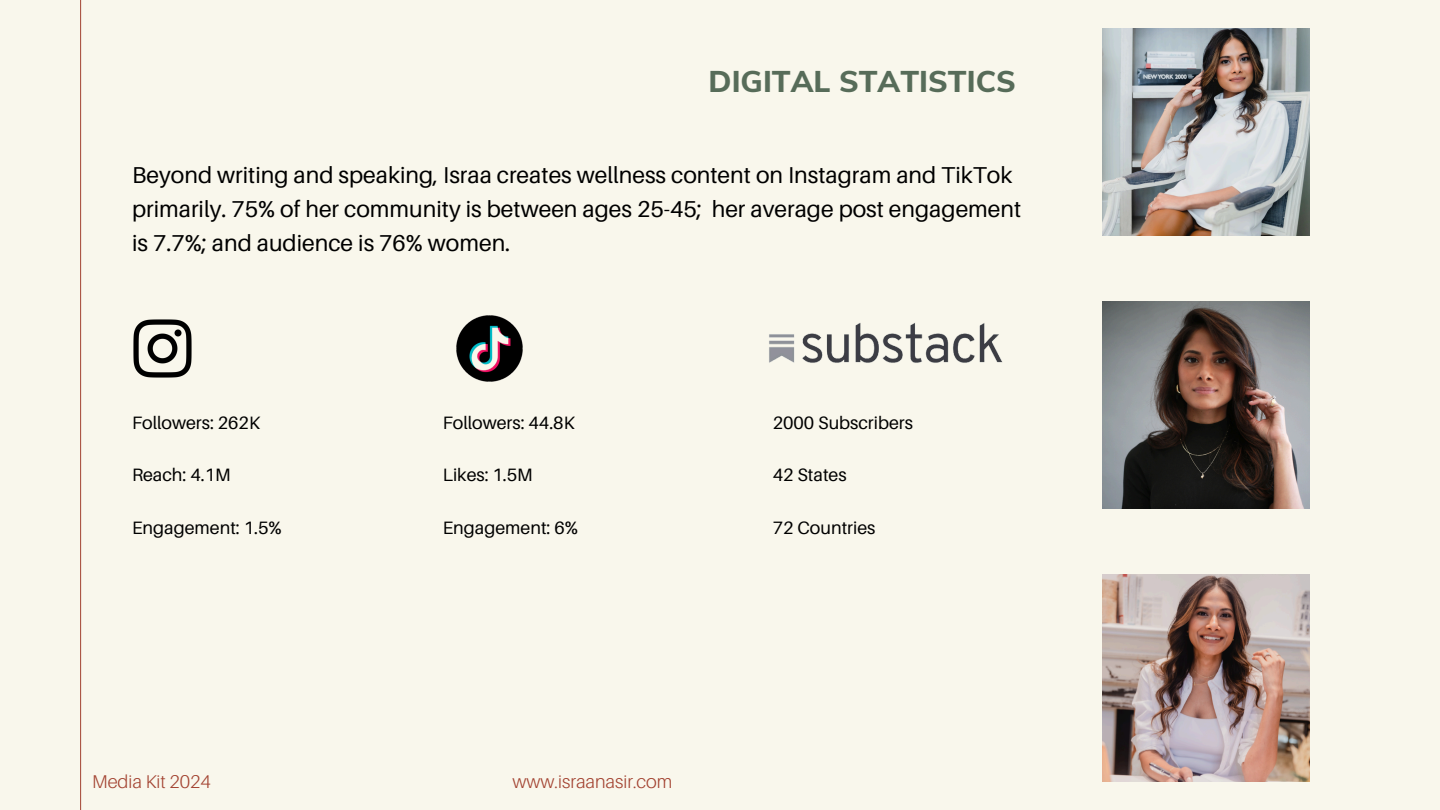
<style>
.page{position:relative;width:1440px;height:810px;background:#f9f7ec}
.page>*{position:absolute;margin:0;border:0;box-sizing:border-box;transform-origin:0 0}
.t1{font:800 30px "Muli";color:#576c59}
.t2{font:23px/33.8px "Aileron";color:#000}
.t3{font:300 18.5px "Aileron";color:#a34331}
.t4{font:17.9px "Aileron";color:#000}
</style>
<div class="page">
<img style="left:1103px;top:29px;width:206px;height:206px">
<img style="left:1103px;top:302px;width:206px;height:206px">
<img style="left:1103px;top:575px;width:206px;height:206px">
<hr style="left:80px;top:0;width:1px;height:810px;background:#a34331">
<img style="left:456px;top:315px;width:67px;height:67px">
<img style="left:133px;top:319px;width:59px;height:59px">
<img style="left:769px;top:323px;width:234px;height:40px">
<p class="t1" style="left:709px;top:62px;width:309px">DIGITAL STATISTICS</p>
<p class="t2" style="left:132px;top:158px;width:891px">Beyond writing and speaking, Israa creates wellness content on Instagram and TikTok primarily. 75% of her community is between ages 25-45; her average post engagement is 7.7%; and audience is 76% women.</p>
<p class="t4" style="left:132px;top:411px;width:129px">Followers: 262K</p>
<p class="t4" style="left:132px;top:464px;width:100px">Reach: 4.1M</p>
<p class="t4" style="left:132px;top:516px;width:151px">Engagement: 1.5%</p>
<p class="t4" style="left:443px;top:411px;width:133px">Followers: 44.8K</p>
<p class="t4" style="left:443px;top:464px;width:91px">Likes: 1.5M</p>
<p class="t4" style="left:443px;top:516px;width:137px">Engagement: 6%</p>
<p class="t3" style="left:92px;top:770px;width:120px">Media Kit 2024</p>
<p class="t3" style="left:513px;top:770px;width:161px">www.israanasir.com</p>
<p class="t4" style="left:773px;top:411px;width:142px">2000 Subscribers</p>
<p class="t4" style="left:773px;top:464px;width:75px">42 States</p>
<p class="t4" style="left:773px;top:516px;width:104px">72 Countries</p>
</div>
